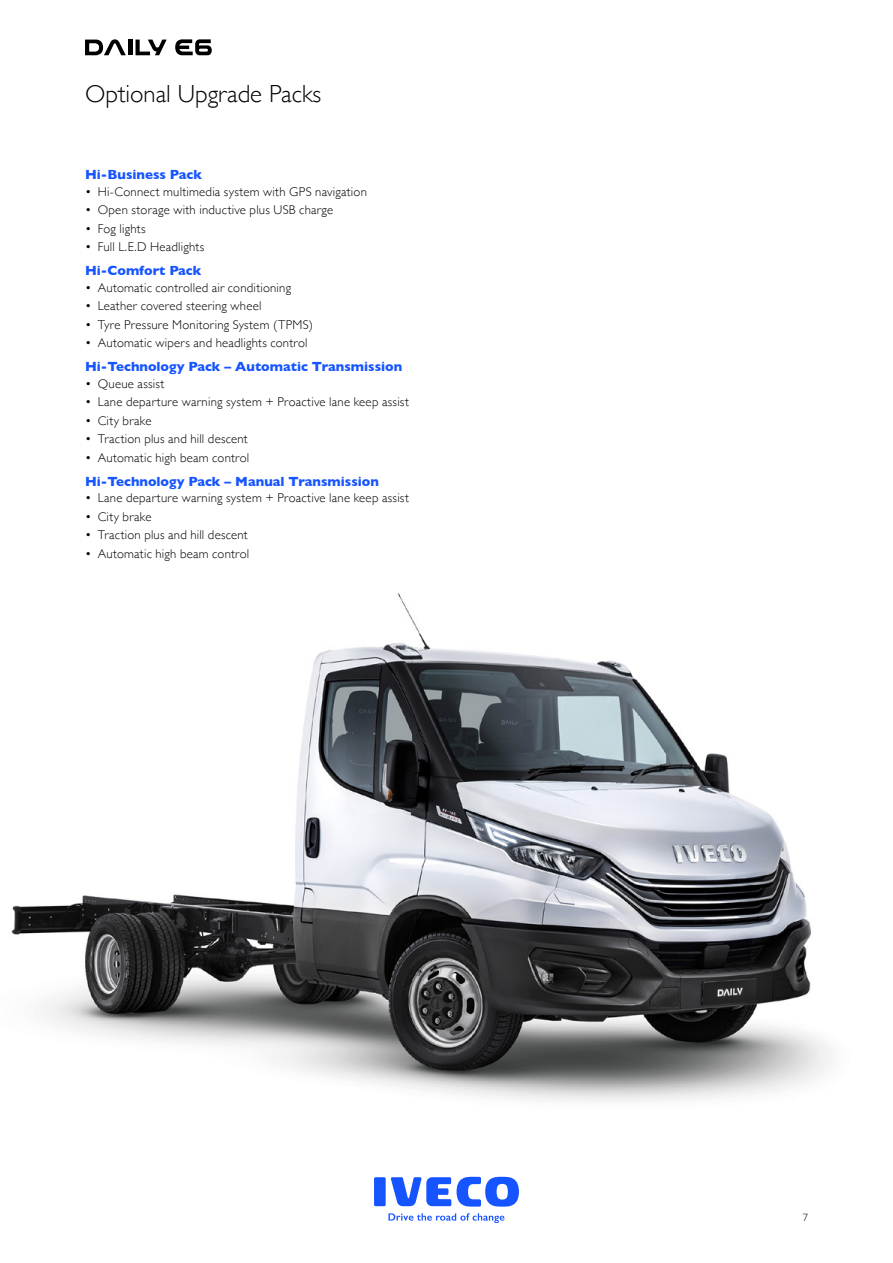
<style>
.page{position:relative;width:893px;height:1263px;background:#fff}
.page>*{position:absolute;margin:0;border:0;box-sizing:border-box;transform-origin:0 0}
.t1{font:300 24.75px "Gill Sans";color:#000}
.t2{font:700 13.5px "Gill Sans";color:#1554ff}
.t3{font:300 12.75px "Gill Sans";letter-spacing:.02em;color:#000}
.t4{font:300 10.5px "Gill Sans";color:#000}
</style>
<div class="page">
<svg style="left:85px;top:39px;width:41px;height:16px"></svg>
<hr style="left:128px;top:40px;width:4px;height:15px;background:#000">
<svg style="left:136px;top:40px;width:31px;height:15px"></svg>
<svg style="left:175px;top:39px;width:37px;height:17px"></svg>
<img style="left:11px;top:593px;width:822px;height:627px">
<div style="left:374px;top:1177px;width:12px;height:29px;background:#1554ff"></div>
<svg style="left:391px;top:1177px;width:60px;height:29px"></svg>
<svg style="left:457px;top:1177px;width:62px;height:30px"></svg>
<svg style="left:388px;top:1213px;width:116px;height:10px"></svg>
<h1 class="t1" style="left:85px;top:75px;width:238px">Optional Upgrade Packs</h1>
<p class="t2" style="left:85px;top:164px;width:118px">Hi-Business Pack</p>
<p class="t3" style="left:85px;top:181px;width:283px">• Hi-Connect multimedia system with GPS navigation</p>
<p class="t3" style="left:85px;top:200px;width:250px">• Open storage with inductive plus USB charge</p>
<p class="t3" style="left:85px;top:218px;width:62px">• Fog lights</p>
<p class="t3" style="left:85px;top:237px;width:121px">• Full L.E.D Headlights</p>
<p class="t2" style="left:85px;top:260px;width:118px">Hi-Comfort Pack</p>
<p class="t3" style="left:85px;top:277px;width:208px">• Automatic controlled air conditioning</p>
<p class="t3" style="left:85px;top:296px;width:178px">• Leather covered steering wheel</p>
<p class="t3" style="left:85px;top:314px;width:230px">• Tyre Pressure Monitoring System (TPMS)</p>
<p class="t3" style="left:85px;top:333px;width:224px">• Automatic wipers and headlights control</p>
<p class="t2" style="left:85px;top:356px;width:319px">Hi-Technology Pack – Automatic Transmission</p>
<p class="t3" style="left:85px;top:374px;width:81px">• Queue assist</p>
<p class="t3" style="left:85px;top:392px;width:325px">• Lane departure warning system + Proactive lane keep assist</p>
<p class="t3" style="left:85px;top:411px;width:68px">• City brake</p>
<p class="t3" style="left:85px;top:429px;width:164px">• Traction plus and hill descent</p>
<p class="t3" style="left:85px;top:448px;width:166px">• Automatic high beam control</p>
<p class="t2" style="left:85px;top:471px;width:295px">Hi-Technology Pack – Manual Transmission</p>
<p class="t3" style="left:85px;top:488px;width:325px">• Lane departure warning system + Proactive lane keep assist</p>
<p class="t3" style="left:85px;top:507px;width:68px">• City brake</p>
<p class="t3" style="left:85px;top:525px;width:164px">• Traction plus and hill descent</p>
<p class="t3" style="left:85px;top:544px;width:166px">• Automatic high beam control</p>
<p class="t4" style="left:803px;top:1210px;width:7px">7</p>
</div>
